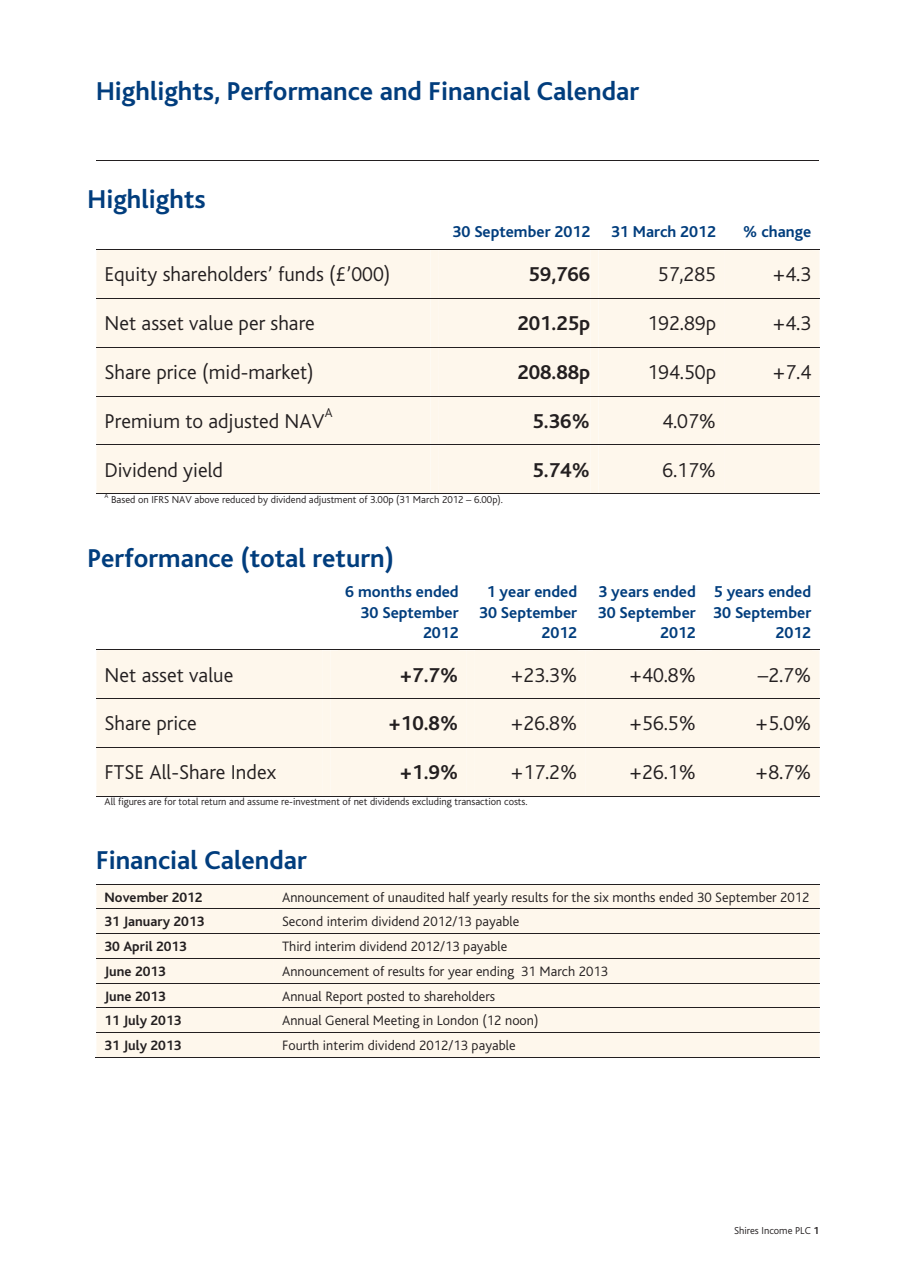
<style>
.page{position:relative;width:915px;height:1286px;background:#fff}
.page>*{position:absolute;margin:0;border:0;box-sizing:border-box;transform-origin:0 0}
.t1{font:700 27px "Bliss";color:#013d7d}
.t2{font:300 21px "Bliss";color:#231f20}
.t3{font:700 21px "Bliss";color:#231f20}
.t4{font:700 16.5px "Bliss";color:#013d7d}
.t5{font:300 14.25px "Bliss";color:#231f20}
.t6{font:700 14.25px "Bliss";color:#231f20}
.t7{font:300 13.5px "Bliss";color:#231f20}
.t8{font:300 10.5px "Bliss";color:#231f20}
.t9{font:300 6.75px "Bliss";color:#231f20}
.s1{font-weight:700}
</style>
<div class="page">
<hr style="left:96px;top:160px;width:723px;height:1px;background:#231f20">
<div style="left:96px;top:249px;width:723px;height:244px;background:#fef7ec"></div>
<div style="left:732px;top:445px;width:79px;height:48px;background:#fef7ec"></div>
<hr style="left:96px;top:444px;width:723px;height:1px;background:#231f20">
<hr style="left:96px;top:493px;width:723px;height:1px;background:#231f20">
<hr style="left:96px;top:649px;width:723px;height:1px;background:#231f20">
<div style="left:96px;top:650px;width:723px;height:145px;background:#fef7ec"></div>
<div style="left:712px;top:747px;width:99px;height:48px;background:#fef7ec"></div>
<hr style="left:96px;top:747px;width:723px;height:1px;background:#231f20">
<hr style="left:96px;top:795px;width:723px;height:1px;background:#231f20">
<div style="left:96px;top:884px;width:723px;height:172px;background:#fef7ec"></div>
<div style="left:282px;top:1032px;width:529px;height:24px;background:#fef7ec"></div>
<hr style="left:96px;top:1032px;width:723px;height:1px;background:#231f20">
<hr style="left:95px;top:1056px;width:179px;height:1px;background:#231f20">
<hr style="left:273px;top:1056px;width:546px;height:1px;background:#231f20">
<h1 class="t1" style="left:96px;top:81px;width:545px">Highlights, Performance and Financial Calendar</h1>
<h1 class="t1" style="left:88px;top:189px;width:120px">Highlights</h1>
<p class="t4" style="left:452px;top:226px;width:139px">30 September 2012</p>
<p class="t4" style="left:611px;top:226px;width:106px">31 March 2012</p>
<p class="t4" style="left:743px;top:226px;width:70px">% change</p>
<h2 class="t2" style="left:105px;top:266px;width:287px">Equity shareholders’ funds (£’000)</h2>
<h2 class="t3" style="left:529px;top:266px;width:63px">59,766</h2>
<h2 class="t2" style="left:658px;top:266px;width:60px">57,285</h2>
<h2 class="t2" style="left:772px;top:266px;width:40px">+4.3</h2>
<h2 class="t2" style="left:105px;top:315px;width:212px">Net asset value per share</h2>
<h2 class="t3" style="left:517px;top:315px;width:74px">201.25p</h2>
<h2 class="t2" style="left:647px;top:315px;width:70px">192.89p</h2>
<h2 class="t2" style="left:772px;top:315px;width:40px">+4.3</h2>
<h2 class="t2" style="left:105px;top:363px;width:211px">Share price (mid-market)</h2>
<h2 class="t3" style="left:517px;top:364px;width:74px">208.88p</h2>
<h2 class="t2" style="left:647px;top:363px;width:70px">194.50p</h2>
<h2 class="t2" style="left:772px;top:363px;width:40px">+7.4</h2>
<h2 class="t2" style="left:105px;top:412px;width:222px">Premium to adjusted NAV</h2>
<p class="t7" style="left:325px;top:407px;width:9px">A</p>
<h2 class="t3" style="left:532px;top:412px;width:59px">5.36%</h2>
<h2 class="t2" style="left:662px;top:412px;width:55px">4.07%</h2>
<h2 class="t2" style="left:105px;top:461px;width:120px">Dividend yield</h2>
<h2 class="t3" style="left:532px;top:461px;width:59px">5.74%</h2>
<h2 class="t2" style="left:662px;top:461px;width:55px">6.17%</h2>
<p class="t9" style="left:105px;top:492px;width:5px">A</p>
<p class="t8" style="left:111px;top:495px;width:393px">Based on IFRS NAV above reduced by dividend adjustment of 3.00p (31 March 2012 – 6.00p).</p>
<h1 class="t1" style="left:88px;top:547px;width:308px">Performance (total return)</h1>
<p class="t4" style="left:345px;top:585px;width:115px">6 months ended</p>
<p class="t4" style="left:487px;top:585px;width:92px">1 year ended</p>
<p class="t4" style="left:598px;top:585px;width:214px">3 years ended 5 years ended</p>
<p class="t4" style="left:361px;top:606px;width:452px">30 September 30 September 30 September 30 September</p>
<p class="t4" style="left:423px;top:625px;width:37px">2012</p>
<p class="t4" style="left:541px;top:625px;width:37px">2012</p>
<p class="t4" style="left:660px;top:625px;width:37px">2012</p>
<p class="t4" style="left:775px;top:625px;width:37px">2012</p>
<h2 class="t2" style="left:105px;top:666px;width:130px">Net asset value</h2>
<h2 class="t3" style="left:400px;top:666px;width:60px">+7.7%</h2>
<h2 class="t2" style="left:510px;top:666px;width:68px">+23.3%</h2>
<h2 class="t2" style="left:629px;top:666px;width:68px">+40.8%</h2>
<h2 class="t2" style="left:758px;top:666px;width:55px">–2.7%</h2>
<h2 class="t2" style="left:105px;top:714px;width:94px">Share price</h2>
<h2 class="t3" style="left:388px;top:715px;width:72px">+10.8%</h2>
<h2 class="t2" style="left:510px;top:714px;width:68px">+26.8%</h2>
<h2 class="t2" style="left:629px;top:714px;width:68px">+56.5%</h2>
<h2 class="t2" style="left:755px;top:714px;width:58px">+5.0%</h2>
<h2 class="t2" style="left:105px;top:763px;width:173px">FTSE All-Share Index</h2>
<h2 class="t3" style="left:400px;top:764px;width:60px">+1.9%</h2>
<h2 class="t2" style="left:510px;top:763px;width:68px">+17.2%</h2>
<h2 class="t2" style="left:629px;top:763px;width:68px">+26.1%</h2>
<h2 class="t2" style="left:755px;top:763px;width:58px">+8.7%</h2>
<p class="t8" style="left:105px;top:797px;width:424px">All figures are for total return and assume re-investment of net dividends excluding transaction costs.</p>
<h1 class="t1" style="left:96px;top:849px;width:212px">Financial Calendar</h1>
<p class="t6" style="left:105px;top:891px;width:100px">November 2012</p>
<p class="t5" style="left:282px;top:890px;width:529px">Announcement of unaudited half yearly results for the six months ended 30 September 2012</p>
<p class="t6" style="left:105px;top:915px;width:101px">31 January 2013</p>
<p class="t5" style="left:282px;top:915px;width:239px">Second interim dividend 2012/13 payable</p>
<p class="t6" style="left:105px;top:940px;width:84px">30 April 2013</p>
<p class="t5" style="left:282px;top:940px;width:227px">Third interim dividend 2012/13 payable</p>
<p class="t6" style="left:105px;top:965px;width:63px">June 2013</p>
<p class="t5" style="left:282px;top:965px;width:328px">Announcement of results for year ending 31 March 2013</p>
<p class="t6" style="left:105px;top:990px;width:63px">June 2013</p>
<p class="t5" style="left:282px;top:989px;width:215px">Annual Report posted to shareholders</p>
<p class="t6" style="left:105px;top:1014px;width:78px">11 July 2013</p>
<p class="t5" style="left:282px;top:1014px;width:258px">Annual General Meeting in London (12 noon)</p>
<p class="t6" style="left:105px;top:1039px;width:78px">31 July 2013</p>
<p class="t5" style="left:282px;top:1039px;width:235px">Fourth interim dividend 2012/13 payable</p>
<p class="t8" style="left:734px;top:1226px;width:87px">Shires Income PLC <span class="s1">1</span></p>
</div>
